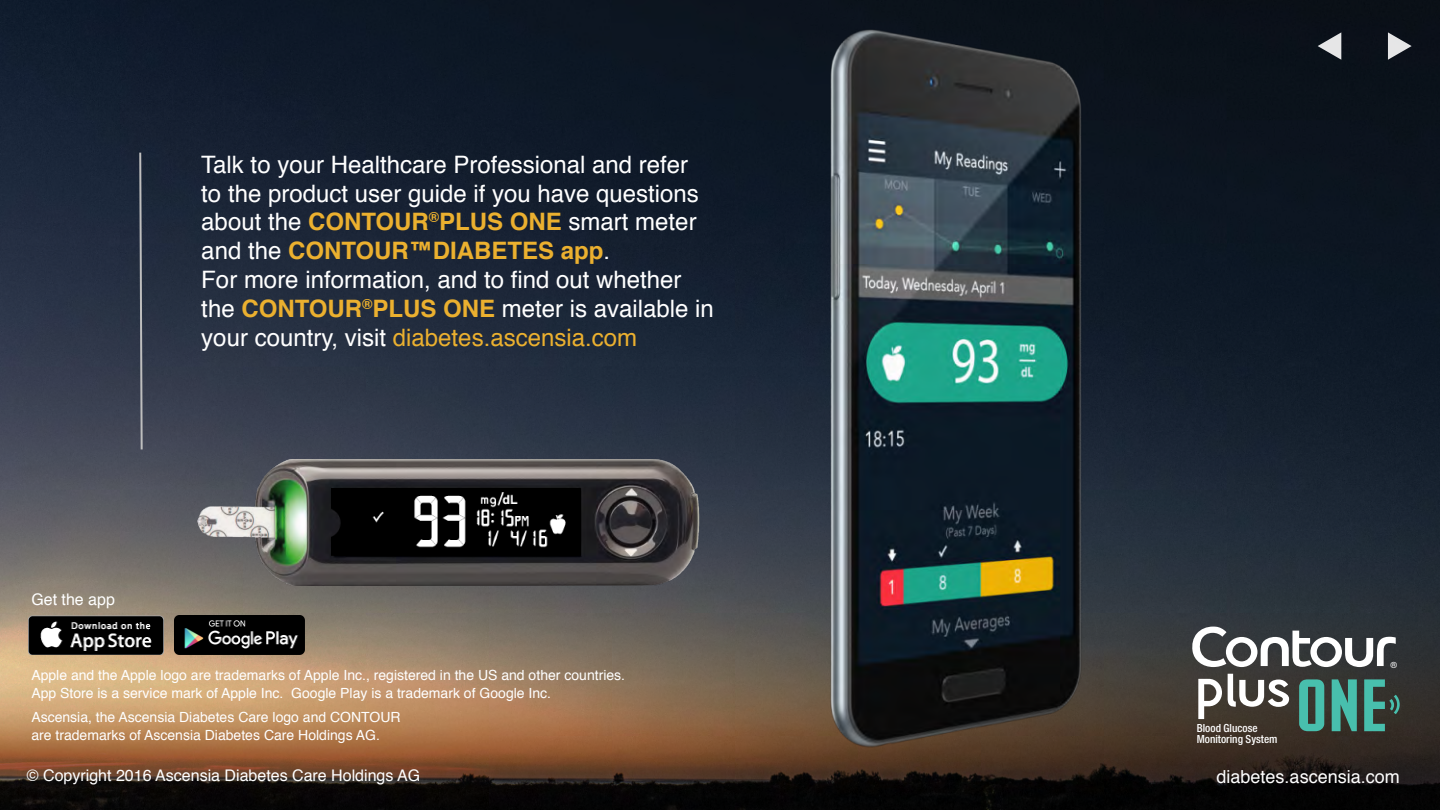
<style>
.page{position:relative;width:1440px;height:810px;background:#fff}
.page>*{position:absolute;margin:0;border:0;box-sizing:border-box;transform-origin:0 0}
.t1{font:24px/28.8px "Helvetica";color:#fff}
.t2{font:18px "Helvetica";color:#fff}
.t3{font:16px "Helvetica";color:#fff}
.t4{font:500 16px "CF Helvetica Cond";color:#fff}
.t5{font:14px/18px "Helvetica";color:#fff}
.t6{font:500 12px/11px "CF Helvetica Cond";color:#fff}
.s1{font-weight:700;color:#ebb02f}
.s2{color:#ebb02f}
</style>
<div class="page">
<img style="left:0;top:0;width:1440px;height:810px">
<svg style="left:1192px;top:626px;width:204px;height:41px"></svg>
<svg style="left:1228px;top:673px;width:61px;height:34px"></svg>
<svg style="left:1198px;top:678px;width:24px;height:41px"></svg>
<svg style="left:1299px;top:679px;width:25px;height:52px"></svg>
<svg style="left:1332px;top:679px;width:25px;height:52px"></svg>
<svg style="left:1364px;top:679px;width:36px;height:52px;background:#3c6d62"></svg>
<svg style="left:1318px;top:32px;width:23px;height:28px"></svg>
<svg style="left:1388px;top:32px;width:24px;height:28px"></svg>
<svg style="left:138px;top:151px;width:6px;height:300px;background:#5a606c"></svg>
<img style="left:28px;top:615px;width:136px;height:40px">
<img style="left:174px;top:615px;width:131px;height:39px">
<img style="left:816px;top:18px;width:274px;height:739px">
<img style="left:196px;top:459px;width:506px;height:126px">
<img style="left:332px;top:488px;width:248px;height:68px">
<p class="t1" style="left:201px;top:151px;width:514px">Talk to your Healthcare Professional and refer to the product user guide if you have questions about the <span class="s1">CONTOUR</span><sup>®</sup><span class="s1">PLUS ONE</span> smart meter and the <span class="s1">CONTOUR™DIABETES app</span>.<br>For more information, and to find out whether the <span class="s1">CONTOUR</span><sup>®</sup><span class="s1">PLUS ONE</span> meter is available in your country, visit <span class="s2">diabetes.ascensia.com</span></p>
<p class="t3" style="left:31px;top:587px;width:85px">Get the app</p>
<p class="t5" style="left:31px;top:666px;width:595px">Apple and the Apple logo are trademarks of Apple Inc., registered in the US and other countries.<br>App Store is a service mark of Apple Inc. Google Play is a trademark of Google Inc.</p>
<p class="t5" style="left:31px;top:709px;width:371px">Ascensia, the Ascensia Diabetes Care logo and CONTOUR are trademarks of Ascensia Diabetes Care Holdings AG.</p>
<p class="t6" style="left:1197px;top:722px;width:82px">Blood Glucose<br>Monitoring System</p>
<p class="t4" style="left:1390px;top:660px;width:9px">®</p>
<p class="t3" style="left:27px;top:763px;width:395px">© Copyright 2016 Ascensia Diabetes Care Holdings AG</p>
<p class="t2" style="left:1217px;top:762px;width:185px">diabetes.ascensia.com</p>
</div>
